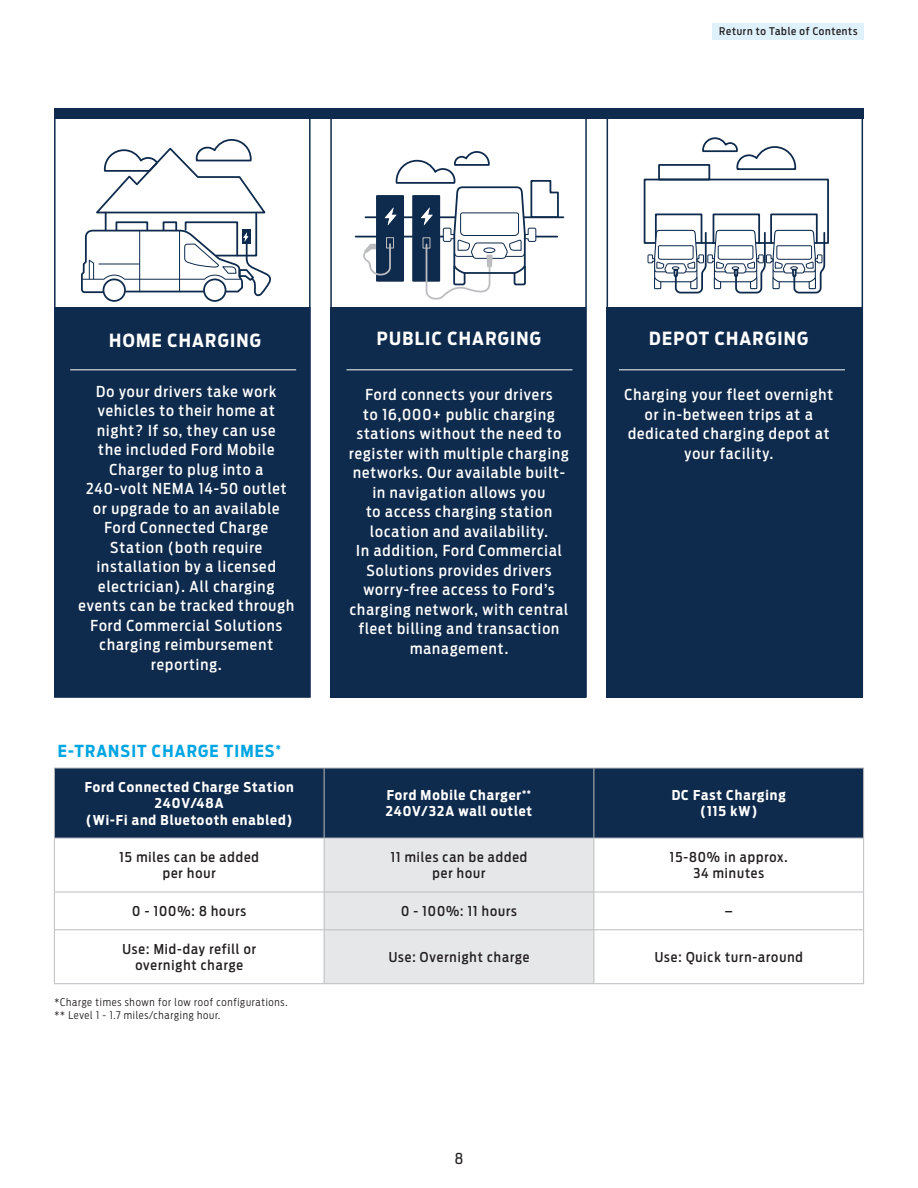
<style>
.page{position:relative;width:918px;height:1188px;background:#fff}
.page>*{position:absolute;margin:0;border:0;box-sizing:border-box;transform-origin:0 0}
.t1{font:700 18px "Ford Antenna Cond";letter-spacing:.07em;color:#fff}
.t2{font:700 16.5px "Ford Antenna Cond";letter-spacing:.07em;color:#00a5e3}
.t3{font:500 15px/19.5px "Ford Antenna Cond";letter-spacing:.07em;color:#fff;text-align:center}
.t4{font:15px "Ford Antenna Cond";color:#231f20}
.t5{font:500 13.5px/16px "Ford Antenna Cond";letter-spacing:.07em;color:#231f20;text-align:center}
.t6{font:700 13.5px/16px "Ford Antenna Cond";letter-spacing:.07em;color:#fff;text-align:center}
.t7{font:300 10.5px "Ford Antenna Cond";letter-spacing:.07em;color:#231f20}
.t8{font:500 10.5px "Ford Antenna Cond";letter-spacing:.07em;color:#231f20}
</style>
<div class="page">
<div style="left:713px;top:23px;width:151px;height:16px;background:#dff1fa"></div>
<div style="left:54px;top:307px;width:256px;height:391px;background:#0e2a4c"></div>
<div style="left:203px;top:279px;width:23px;height:23px;border:2px solid #0e2a4c;border-radius:50%"></div>
<div style="left:103px;top:279px;width:23px;height:23px;border:2px solid #0e2a4c;border-radius:50%"></div>
<svg style="left:81px;top:139px;width:190px;height:160px"></svg>
<div style="left:330px;top:307px;width:256px;height:391px;background:#0e2a4c"></div>
<div style="left:607px;top:307px;width:256px;height:391px;background:#0e2a4c"></div>
<hr style="left:524px;top:216px;width:39px;height:2px;background:#0e2a4c">
<svg style="left:356px;top:151px;width:204px;height:149px"></svg>
<div style="left:386px;top:237px;width:8px;height:11px;border:1px solid #bcbdc0"></div>
<svg style="left:643px;top:137px;width:186px;height:157px"></svg>
<div style="left:770px;top:214px;width:48px;height:30px;border:2px solid #0e2a4c"></div>
<div style="left:55px;top:769px;width:808px;height:69px;background:#0e2a4c"></div>
<div style="left:325px;top:839px;width:269px;height:144px;background:#e6e7e9"></div>
<hr style="left:54px;top:768px;width:270px;height:1px;background:#bcbdc0">
<hr style="left:54px;top:768px;width:1px;height:70px;background:#bcbdc0">
<hr style="left:324px;top:768px;width:270px;height:1px;background:#bcbdc0">
<hr style="left:324px;top:768px;width:1px;height:70px;background:#bcbdc0">
<hr style="left:594px;top:768px;width:270px;height:1px;background:#bcbdc0">
<hr style="left:594px;top:768px;width:1px;height:70px;background:#bcbdc0">
<hr style="left:863px;top:768px;width:1px;height:70px;background:#bcbdc0">
<hr style="left:54px;top:838px;width:270px;height:1px;background:#bcbdc0">
<hr style="left:54px;top:838px;width:1px;height:54px;background:#bcbdc0">
<hr style="left:324px;top:838px;width:270px;height:1px;background:#bcbdc0">
<hr style="left:324px;top:838px;width:1px;height:54px;background:#bcbdc0">
<hr style="left:594px;top:838px;width:270px;height:1px;background:#bcbdc0">
<hr style="left:594px;top:838px;width:1px;height:54px;background:#bcbdc0">
<hr style="left:863px;top:838px;width:1px;height:54px;background:#bcbdc0">
<hr style="left:54px;top:892px;width:270px;height:1px;background:#bcbdc0">
<hr style="left:54px;top:892px;width:1px;height:37px;background:#bcbdc0">
<hr style="left:324px;top:892px;width:270px;height:1px;background:#bcbdc0">
<hr style="left:324px;top:892px;width:1px;height:37px;background:#bcbdc0">
<hr style="left:594px;top:892px;width:270px;height:1px;background:#bcbdc0">
<hr style="left:594px;top:892px;width:1px;height:37px;background:#bcbdc0">
<hr style="left:863px;top:892px;width:1px;height:37px;background:#bcbdc0">
<hr style="left:54px;top:929px;width:270px;height:1px;background:#bcbdc0">
<hr style="left:54px;top:930px;width:1px;height:53px;background:#bcbdc0">
<hr style="left:324px;top:929px;width:270px;height:1px;background:#bcbdc0">
<hr style="left:324px;top:930px;width:1px;height:53px;background:#bcbdc0">
<hr style="left:594px;top:929px;width:270px;height:1px;background:#bcbdc0">
<hr style="left:594px;top:930px;width:1px;height:53px;background:#bcbdc0">
<hr style="left:863px;top:930px;width:1px;height:53px;background:#bcbdc0">
<hr style="left:54px;top:983px;width:270px;height:1px;background:#bcbdc0">
<hr style="left:324px;top:983px;width:270px;height:1px;background:#bcbdc0">
<hr style="left:594px;top:983px;width:270px;height:1px;background:#bcbdc0">
<div style="left:54px;top:108px;width:810px;height:11px;background:#0e2a4c"></div>
<div style="left:330px;top:113px;width:257px;height:585px;border:2px solid #0e2a4c"></div>
<div style="left:54px;top:113px;width:257px;height:585px;border:2px solid #0e2a4c"></div>
<div style="left:607px;top:113px;width:256px;height:585px;border:2px solid #0e2a4c"></div>
<hr style="left:70px;top:369px;width:226px;height:1px;background:#fff">
<hr style="left:347px;top:369px;width:226px;height:1px;background:#fff">
<hr style="left:619px;top:369px;width:226px;height:1px;background:#fff">
<p class="t8" style="left:719px;top:22px;width:140px">Return to Table of Contents</p>
<p class="t1" style="left:109px;top:324px;width:153px">HOME CHARGING</p>
<p class="t3" style="left:78px;top:379px;width:217px">Do your drivers take work vehicles to their home at night? If so, they can use<br>the included Ford Mobile<br>Charger to plug into a<br>240-volt NEMA 14-50 outlet or upgrade to an available<br>Ford Connected Charge<br>Station (both require installation by a licensed electrician). All charging events can be tracked through<br>Ford Commercial Solutions charging reimbursement reporting.</p>
<p class="t1" style="left:377px;top:323px;width:166px">PUBLIC CHARGING</p>
<p class="t3" style="left:349px;top:383px;width:221px">Ford connects your drivers<br>to 16,000+ public charging stations without the need to register with multiple charging networks. Our available built&shy;in navigation allows you<br>to access charging station location and availability.<br>In addition, Ford Commercial<br>Solutions provides drivers worry-free access to Ford’s charging network, with central fleet billing and transaction management.</p>
<p class="t1" style="left:649px;top:323px;width:160px">DEPOT CHARGING</p>
<p class="t3" style="left:624px;top:383px;width:210px">Charging your fleet overnight or in-between trips at a dedicated charging depot at your facility.</p>
<h3 class="t2" style="left:58px;top:737px;width:224px">E-TRANSIT CHARGE TIMES<sup>*</sup></h3>
<p class="t6" style="left:85px;top:778px;width:210px">Ford Connected Charge Station<br>240V/48A<br>(Wi-Fi and Bluetooth enabled)</p>
<p class="t6" style="left:386px;top:786px;width:148px;text-align:left">Ford Mobile Charger<sup>**<br></sup>240V/32A wall outlet</p>
<p class="t6" style="left:672px;top:786px;width:116px">DC Fast Charging (115 kW)</p>
<p class="t5" style="left:120px;top:848px;width:141px">15 miles can be added per hour</p>
<p class="t5" style="left:391px;top:848px;width:138px">11 miles can be added per hour</p>
<p class="t5" style="left:670px;top:848px;width:119px">15-80% in approx.<br>34 minutes</p>
<p class="t5" style="left:132px;top:902px;width:115px">0 - 100%: 8 hours</p>
<p class="t5" style="left:401px;top:902px;width:117px">0 - 100%: 11 hours</p>
<p class="t5" style="left:725px;top:902px;width:9px">–</p>
<p class="t5" style="left:122px;top:939px;width:135px">Use: Mid-day refill or overnight charge</p>
<p class="t5" style="left:389px;top:948px;width:142px">Use: Overnight charge</p>
<p class="t5" style="left:655px;top:948px;width:150px">Use: Quick turn-around</p>
<p class="t7" style="left:55px;top:993px;width:235px">*Charge times shown for low roof configurations.</p>
<p class="t7" style="left:55px;top:1006px;width:167px">** Level 1 - 1.7 miles/charging hour.</p>
<p class="t4" style="left:455px;top:1146px;width:10px">8</p>
</div>
